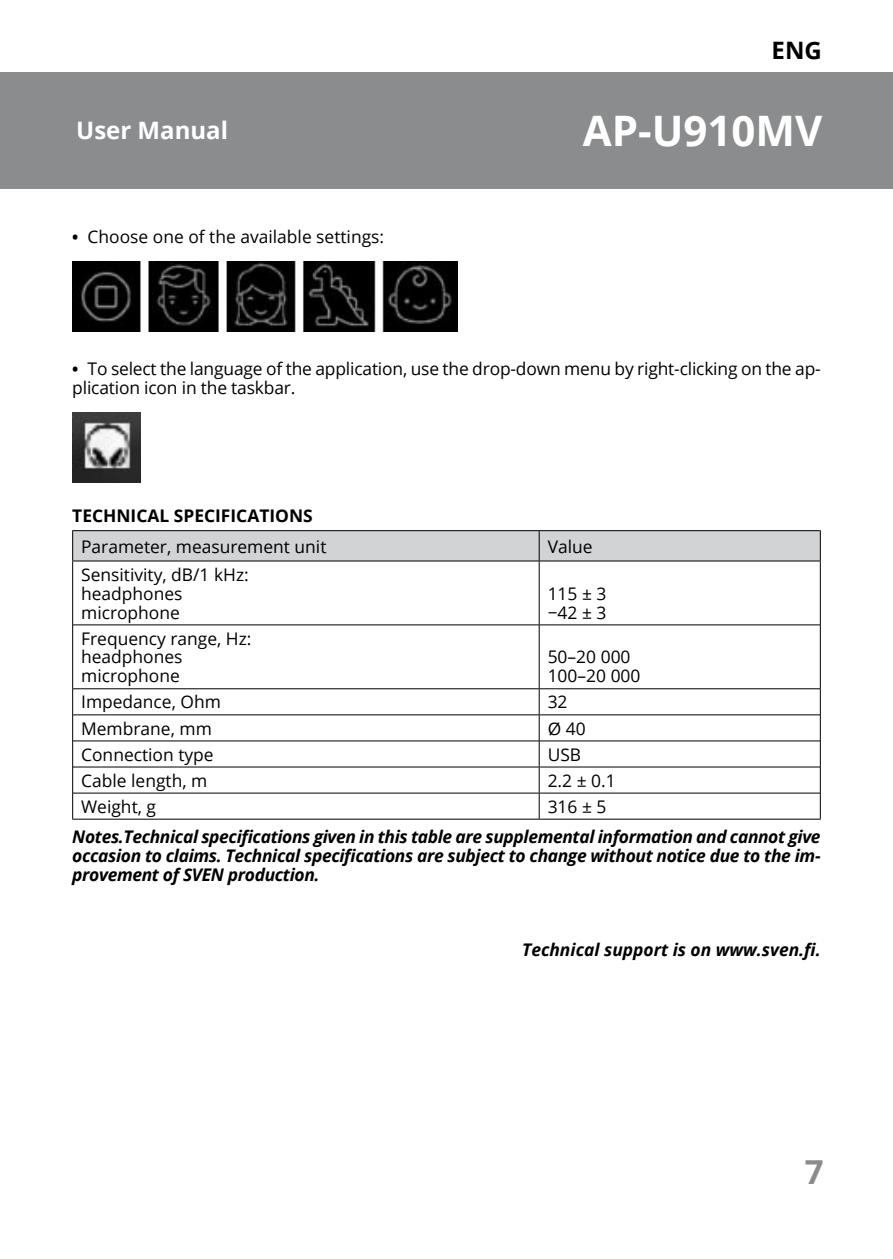
<style>
.page{position:relative;width:893px;height:1259px;background:#fff}
.page>*{position:absolute;margin:0;border:0;box-sizing:border-box;transform-origin:0 0}
.t1{font:700 42px "Open Sans";color:#fff}
.t2{font:700 33px "Open Sans";color:#8a8c8e}
.t3{font:700 24px "Open Sans";color:#fff}
.t4{font:700 24px "Open Sans";color:#000}
.t5{font:17.4px/18.9px "Open Sans";color:#000}
.t6{font:italic 700 17.4px/18.9px "Open Sans";letter-spacing:-.02em;color:#000;text-align:justify}
.t7{font:italic 700 17.4px "Open Sans";color:#000}
.t8{font:700 17.4px "Open Sans";color:#000}
.s1{font-weight:700;font-size:16.5px}
</style>
<div class="page">
<div style="left:0;top:72px;width:893px;height:117px;background:#8a8c8e"></div>
<svg style="left:73px;top:561px;width:747px;height:257px"></svg>
<svg style="left:72px;top:530px;width:749px;height:30px;background:#c9cbcc"></svg>
<hr style="left:72px;top:560px;width:467px;height:1px;background:#000">
<hr style="left:539px;top:560px;width:282px;height:1px;background:#000">
<hr style="left:73px;top:624px;width:466px;height:1px;background:#000">
<hr style="left:73px;top:688px;width:466px;height:1px;background:#000">
<hr style="left:73px;top:714px;width:466px;height:1px;background:#000">
<hr style="left:73px;top:740px;width:466px;height:1px;background:#000">
<hr style="left:540px;top:740px;width:280px;height:1px;background:#000">
<hr style="left:72px;top:561px;width:1px;height:64px;background:#000">
<hr style="left:72px;top:625px;width:1px;height:64px;background:#000">
<hr style="left:72px;top:818px;width:467px;height:1px;background:#000">
<hr style="left:540px;top:624px;width:280px;height:1px;background:#000">
<hr style="left:539px;top:561px;width:1px;height:64px;background:#000">
<hr style="left:820px;top:561px;width:1px;height:64px;background:#000">
<hr style="left:539px;top:625px;width:1px;height:63px;background:#000">
<hr style="left:820px;top:625px;width:1px;height:64px;background:#000">
<svg style="left:72px;top:689px;width:1px;height:130px"></svg>
<hr style="left:539px;top:818px;width:282px;height:1px;background:#000">
<hr style="left:73px;top:766px;width:466px;height:1px;background:#000">
<hr style="left:539px;top:766px;width:281px;height:1px;background:#000">
<hr style="left:73px;top:792px;width:466px;height:1px;background:#000">
<hr style="left:539px;top:792px;width:281px;height:1px;background:#000">
<hr style="left:539px;top:688px;width:281px;height:1px;background:#000">
<hr style="left:539px;top:714px;width:281px;height:1px;background:#000">
<svg style="left:539px;top:689px;width:1px;height:130px"></svg>
<svg style="left:820px;top:689px;width:1px;height:130px"></svg>
<img style="left:72px;top:261px;width:386px;height:70px">
<img style="left:72px;top:413px;width:68px;height:70px">
<h3 class="t4" style="left:772px;top:34px;width:52px">ENG</h3>
<h3 class="t3" style="left:76px;top:114px;width:153px">User Manual</h3>
<h1 class="t1" style="left:583px;top:101px;width:241px">AP-U910MV</h1>
<p class="t5" style="left:72px;top:227px;width:313px"><span class="s1">•</span> Choose one of the available settings:</p>
<p class="t5" style="left:72px;top:359px;width:750px"><span class="s1">•</span> To select the language of the application, use the drop-down menu by right-clicking on the ap&shy;plication icon in the taskbar.</p>
<p class="t8" style="left:72px;top:503px;width:242px">TECHNICAL SPECIFICATIONS</p>
<p class="t5" style="left:81px;top:536px;width:247px">Parameter, measurement unit</p>
<p class="t5" style="left:548px;top:536px;width:46px">Value</p>
<p class="t5" style="left:81px;top:564px;width:169px">Sensitivity, dB/1 kHz: headphones microphone</p>
<p class="t5" style="left:548px;top:583px;width:60px">115 ± 3 −42 ± 3</p>
<p class="t5" style="left:81px;top:628px;width:172px">Frequency range, Hz: headphones microphone</p>
<p class="t5" style="left:548px;top:647px;width:94px">50–20 000<br>100–20 000</p>
<p class="t5" style="left:81px;top:692px;width:141px">Impedance, Ohm</p>
<p class="t5" style="left:548px;top:692px;width:21px">32</p>
<p class="t5" style="left:81px;top:718px;width:132px">Membrane, mm</p>
<p class="t5" style="left:548px;top:718px;width:39px">Ø 40</p>
<p class="t5" style="left:81px;top:744px;width:134px">Connection type</p>
<p class="t5" style="left:548px;top:744px;width:35px">USB</p>
<p class="t5" style="left:81px;top:770px;width:128px">Cable length, m</p>
<p class="t5" style="left:548px;top:770px;width:70px">2.2 ± 0.1</p>
<p class="t5" style="left:81px;top:796px;width:76px">Weight, g</p>
<p class="t5" style="left:548px;top:796px;width:60px">316 ± 5</p>
<p class="t6" style="left:72px;top:826px;width:750px">Notes.Technical specifications given in this table are supplemental information and cannot give occasion to claims. Technical specifications are subject to change without notice due to the im&shy;provement of SVEN production.</p>
<p class="t7" style="left:522px;top:937px;width:300px">Technical support is on www.sven.fi.</p>
<h2 class="t2" style="left:805px;top:1148px;width:20px">7</h2>
</div>
